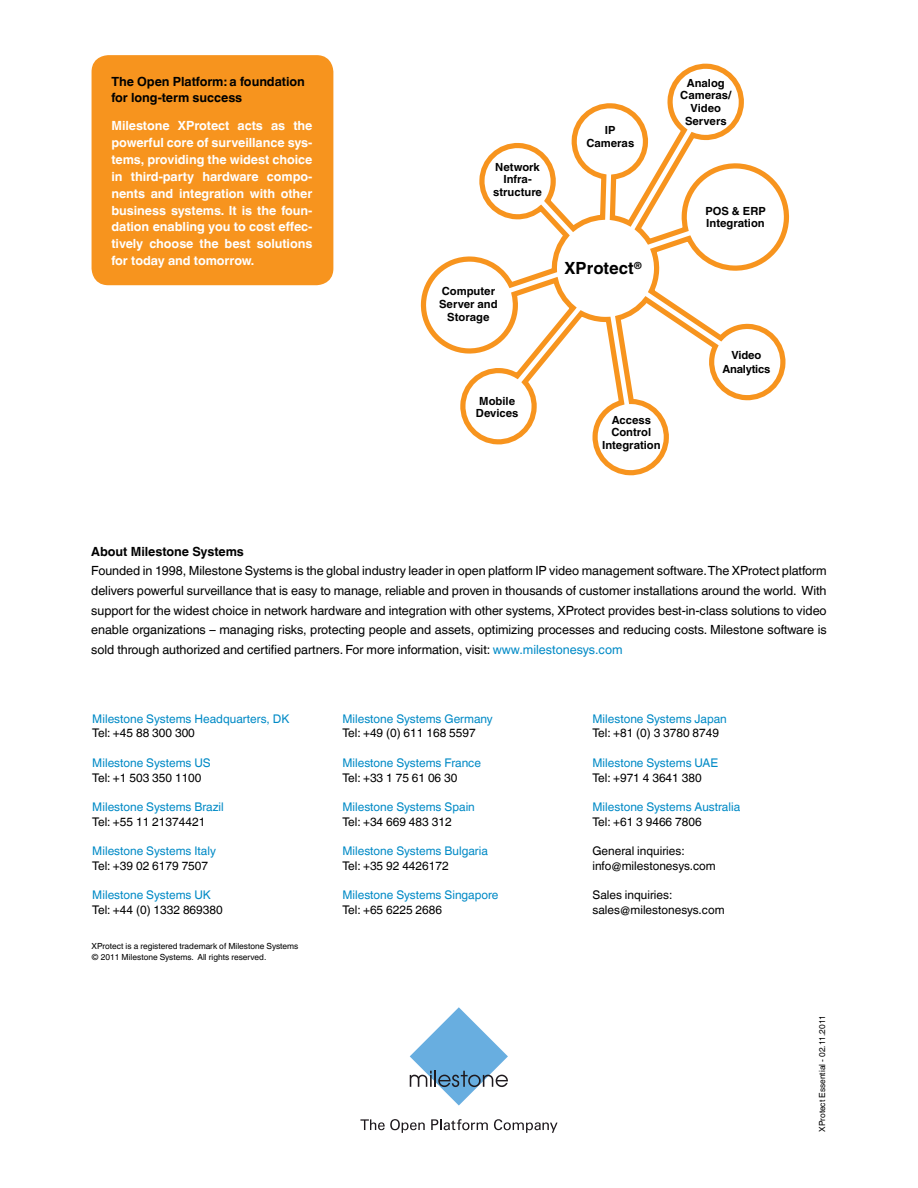
<style>
.page{position:relative;width:918px;height:1188px;background:#fff}
.page>*{position:absolute;margin:0;border:0;box-sizing:border-box;transform-origin:0 0}
.t1{font:700 16.8px "Helvetica World";color:#000}
.t2{font:12.6px/19.6px "Helvetica World";letter-spacing:-.005em;color:#000;text-align:justify}
.t3{font:700 12.6px/16.8px "Helvetica World";letter-spacing:-.005em;color:#fff;text-align:justify}
.t4{font:700 12.6px/16.8px "Helvetica World";letter-spacing:-.005em;color:#000}
.t5{font:11.85px/14.7px "Helvetica World";color:#000}
.t6{font:11.85px "Helvetica World";color:#008ac6}
.t7{font:700 11.25px/12.6px "Helvetica World";color:#000;text-align:center}
.t8{font:700 11.25px/13.5px "Helvetica World";letter-spacing:-.025em;color:#000;text-align:center}
.t9{font:8.4px/10.1px "Helvetica World";color:#000}
.s1{color:#008ac6}
</style>
<div class="page">
<svg style="left:410px;top:1007px;width:98px;height:99px"></svg>
<svg style="left:360px;top:1119px;width:65px;height:14px"></svg>
<svg style="left:431px;top:1119px;width:57px;height:11px"></svg>
<svg style="left:494px;top:1119px;width:64px;height:14px"></svg>
<div style="left:92px;top:55px;width:241px;height:230px;background:#f7941e;border-radius:17px"></div>
<svg style="left:423px;top:64px;width:364px;height:412px"></svg>
<p class="t4" style="left:111px;top:73px;width:195px">The Open Platform: a foundation for long-term success</p>
<p class="t3" style="left:111px;top:118px;width:203px">Milestone XProtect acts as the powerful core of surveillance sys&shy;tems, providing the widest choice in third-party hardware compo&shy;nents and integration with other business systems. It is the foun&shy;dation enabling you to cost effec&shy;tively choose the best solutions for today and tomorrow.</p>
<p class="t7" style="left:493px;top:160px;width:50px">Network<br>Infra&shy;structure</p>
<p class="t7" style="left:439px;top:285px;width:60px">Computer<br>Server and<br>Storage</p>
<p class="t7" style="left:476px;top:395px;width:44px;text-align:left">Mobile<br>Devices</p>
<p class="t7" style="left:586px;top:124px;width:49px">IP<br>Cameras</p>
<h1 class="t1" style="left:565px;top:259px;width:79px">XProtect<sup>®</sup></h1>
<p class="t7" style="left:680px;top:77px;width:53px">Analog<br>Cameras/<br>Video<br>Servers</p>
<p class="t7" style="left:705px;top:205px;width:62px;text-align:left">POS &amp; ERP<br>Integration</p>
<p class="t7" style="left:602px;top:413px;width:60px">Access<br>Control<br>Integration</p>
<p class="t8" style="left:723px;top:349px;width:49px">Video<br>Analytics</p>
<p class="t4" style="left:91px;top:543px;width:154px">About Milestone Systems</p>
<p class="t2" style="left:91px;top:561px;width:737px">Founded in 1998, Milestone Systems is the global industry leader in open platform IP video management software. The XProtect platform delivers powerful surveillance that is easy to manage, reliable and proven in thousands of customer installations around the world. With support for the widest choice in network hardware and integration with other systems, XProtect provides best-in-class solutions to video enable organizations – managing risks, protecting people and assets, optimizing processes and reducing costs. Milestone software is sold through authorized and certified partners. For more information, visit: <span class="s1">www.milestonesys.com</span></p>
<p class="t6" style="left:92px;top:712px;width:199px">Milestone Systems Headquarters, DK</p>
<p class="t5" style="left:92px;top:726px;width:104px">Tel: +45 88 300 300</p>
<p class="t6" style="left:92px;top:756px;width:120px">Milestone Systems US</p>
<p class="t5" style="left:92px;top:770px;width:111px">Tel: +1 503 350 1100</p>
<p class="t6" style="left:92px;top:800px;width:133px">Milestone Systems Brazil</p>
<p class="t5" style="left:92px;top:814px;width:114px">Tel: +55 11 21374421</p>
<p class="t6" style="left:92px;top:844px;width:125px">Milestone Systems Italy</p>
<p class="t5" style="left:92px;top:858px;width:117px">Tel: +39 02 6179 7507</p>
<p class="t6" style="left:92px;top:888px;width:120px">Milestone Systems UK</p>
<p class="t5" style="left:92px;top:903px;width:132px">Tel: +44 (0) 1332 869380</p>
<p class="t9" style="left:92px;top:942px;width:208px">XProtect is a registered trademark of Milestone Systems © 2011 Milestone Systems. All rights reserved.</p>
<p class="t6" style="left:342px;top:712px;width:152px">Milestone Systems Germany</p>
<p class="t5" style="left:342px;top:726px;width:135px">Tel: +49 (0) 611 168 5597</p>
<p class="t6" style="left:342px;top:756px;width:140px">Milestone Systems France</p>
<p class="t5" style="left:342px;top:770px;width:117px">Tel: +33 1 75 61 06 30</p>
<p class="t6" style="left:342px;top:800px;width:134px">Milestone Systems Spain</p>
<p class="t5" style="left:342px;top:814px;width:111px">Tel: +34 669 483 312</p>
<p class="t6" style="left:342px;top:844px;width:147px">Milestone Systems Bulgaria</p>
<p class="t5" style="left:342px;top:858px;width:108px">Tel: +35 92 4426172</p>
<p class="t6" style="left:342px;top:888px;width:158px">Milestone Systems Singapore</p>
<p class="t5" style="left:342px;top:903px;width:101px">Tel: +65 6225 2686</p>
<p class="t6" style="left:592px;top:712px;width:136px">Milestone Systems Japan</p>
<p class="t5" style="left:592px;top:726px;width:128px">Tel: +81 (0) 3 3780 8749</p>
<p class="t6" style="left:592px;top:756px;width:127px">Milestone Systems UAE</p>
<p class="t5" style="left:592px;top:770px;width:111px">Tel: +971 4 3641 380</p>
<p class="t6" style="left:592px;top:800px;width:149px">Milestone Systems Australia</p>
<p class="t5" style="left:592px;top:814px;width:111px">Tel: +61 3 9466 7806</p>
<p class="t5" style="left:592px;top:844px;width:125px">General inquiries: info@milestonesys.com</p>
<p class="t5" style="left:592px;top:888px;width:134px">Sales inquiries: sales@milestonesys.com</p>
<p class="t9" style="left:817px;top:1132px;width:118px;rotate:-90deg">XProtect Essential - 02.11.2011</p>
</div>
